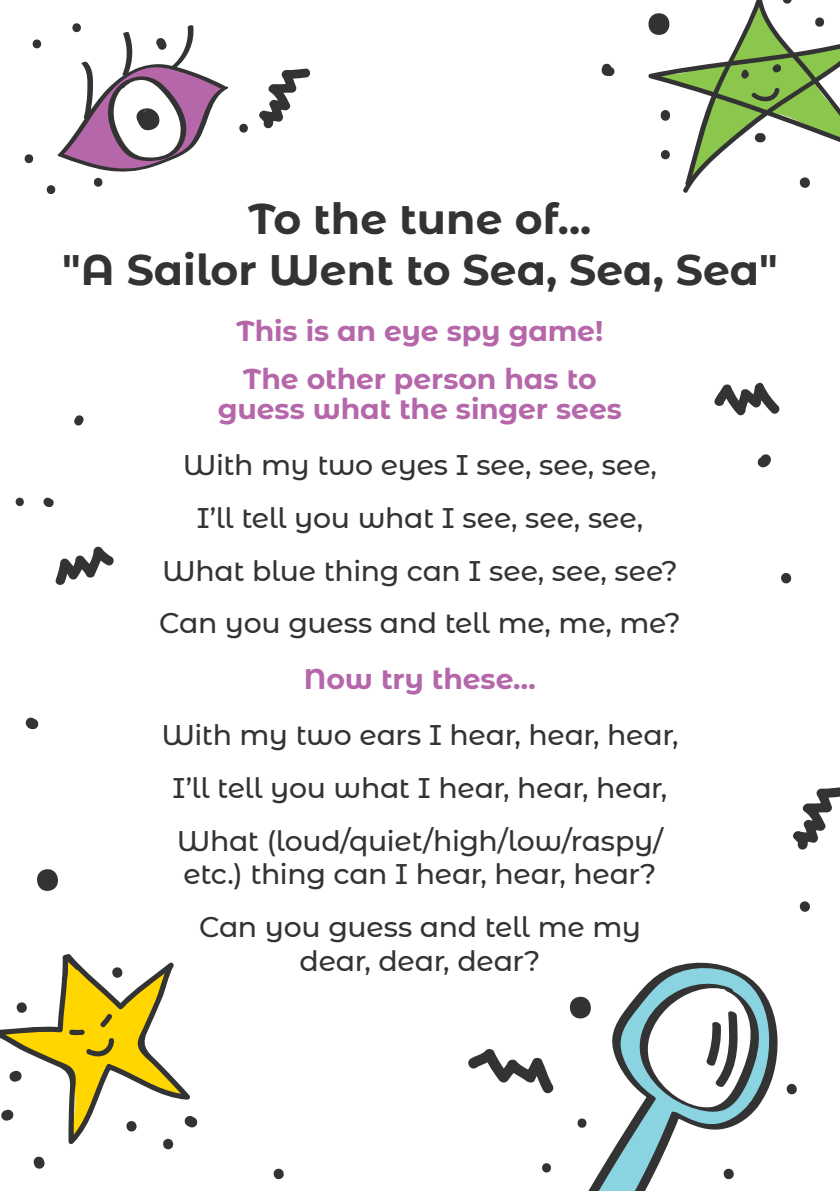
<style>
.page{position:relative;width:840px;height:1191px;background:#fff}
.page>*{position:absolute;margin:0;border:0;box-sizing:border-box;transform-origin:0 0}
.t1{font:700 42.6px/51px "Montserrat Alternates";color:#333;text-align:center}
.t2{font:500 28.4px/52.8px "Montserrat Alternates";letter-spacing:-.01em;color:#333;text-align:center}
.t3{font:700 28.4px/48.2px "Montserrat Alternates";letter-spacing:-.005em;color:#b567aa}
</style>
<div class="page">
<svg style="left:601px;top:63px;width:13px;height:13px"></svg>
<svg style="left:542px;top:1163px;width:9px;height:9px"></svg>
<svg style="left:714px;top:382px;width:66px;height:34px"></svg>
<svg style="left:793px;top:787px;width:46px;height:62px"></svg>
<svg style="left:259px;top:68px;width:51px;height:60px"></svg>
<svg style="left:781px;top:573px;width:11px;height:11px"></svg>
<svg style="left:799px;top:901px;width:11px;height:11px"></svg>
<svg style="left:25px;top:717px;width:14px;height:13px"></svg>
<svg style="left:273px;top:1168px;width:11px;height:12px"></svg>
<svg style="left:757px;top:454px;width:14px;height:14px"></svg>
<svg style="left:0;top:954px;width:198px;height:215px"></svg>
<svg style="left:786px;top:1083px;width:11px;height:12px"></svg>
<svg style="left:569px;top:1001px;width:3px;height:13px"></svg>
<svg style="left:37px;top:869px;width:21px;height:22px"></svg>
<svg style="left:468px;top:1049px;width:86px;height:45px"></svg>
<svg style="left:15px;top:497px;width:9px;height:10px"></svg>
<svg style="left:74px;top:415px;width:10px;height:11px"></svg>
<svg style="left:43px;top:497px;width:11px;height:11px"></svg>
<svg style="left:55px;top:546px;width:59px;height:39px"></svg>
<svg style="left:24px;top:23px;width:204px;height:171px"></svg>
<svg style="left:572px;top:962px;width:205px;height:229px"></svg>
<svg style="left:632px;top:979px;width:128px;height:133px"></svg>
<svg style="left:239px;top:124px;width:9px;height:9px"></svg>
<svg style="left:648px;top:0;width:192px;height:193px"></svg>
<h1 class="t1" style="left:62px;top:191px;width:716px">To the tune of...<br>"A Sailor Went to Sea, Sea, Sea"</h1>
<p class="t3" style="left:236px;top:305px;width:368px">This is an eye spy game!<br>The other person has to</p>
<p class="t3" style="left:218px;top:384px;width:405px">guess what the singer sees</p>
<p class="t2" style="left:159px;top:437px;width:523px">With my two eyes I see, see, see,<br>I’ll tell you what I see, see, see,<br>What blue thing can I see, see, see?<br>Can you guess and tell me, me, me?</p>
<p class="t3" style="left:304px;top:653px;width:233px">Now try these…</p>
<p class="t2" style="left:161px;top:707px;width:518px">With my two ears I hear, hear, hear,<br>I’ll tell you what I hear, hear, hear,<br>What (loud/quiet/high/low/raspy/</p>
<p class="t2" style="left:183px;top:846px;width:474px">etc.) thing can I hear, hear, hear?<br>Can you guess and tell me my</p>
<p class="t2" style="left:299px;top:933px;width:242px">dear, dear, dear?</p>
</div>
